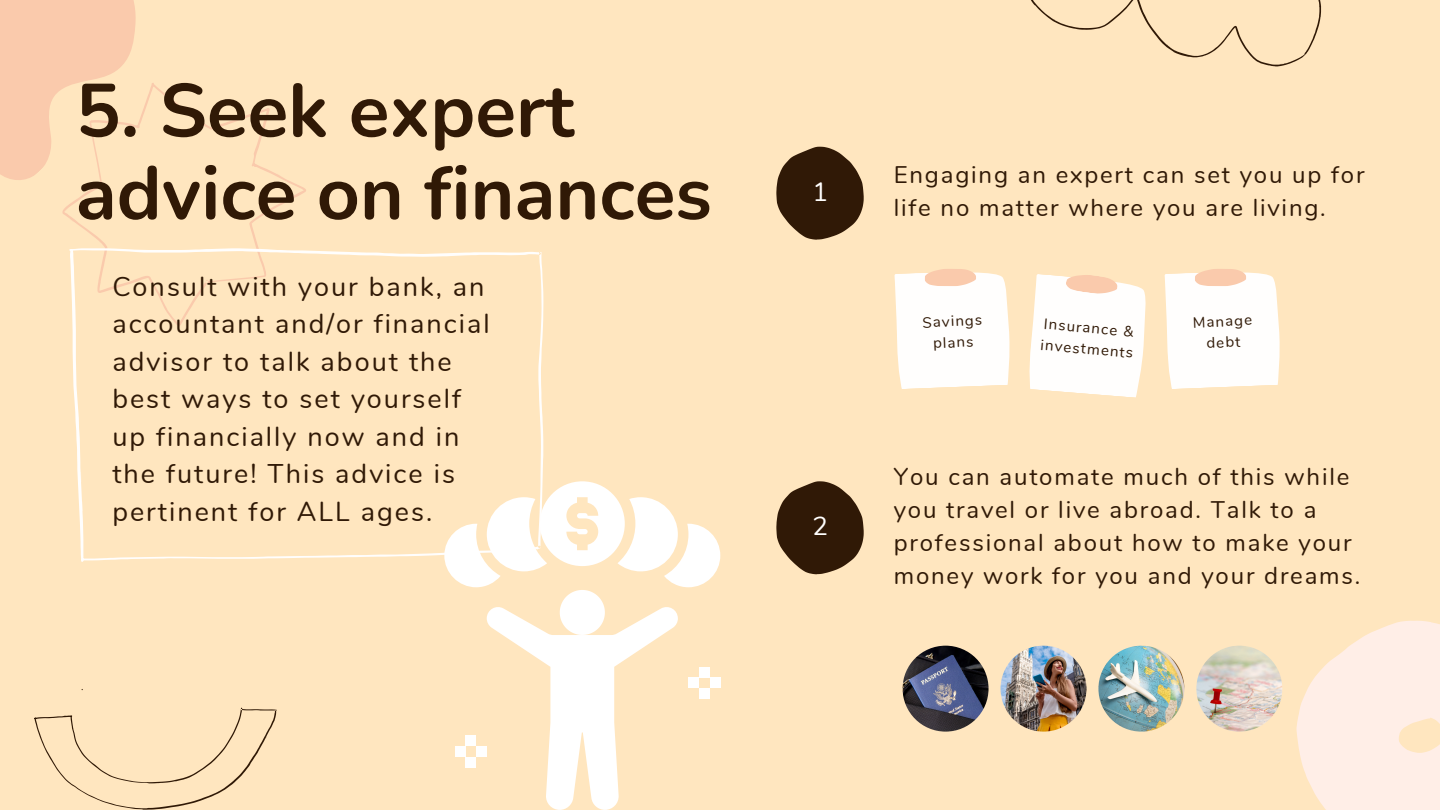
<style>
.page{position:relative;width:1440px;height:810px;background:#ffe6bf}
.page>*{position:absolute;margin:0;border:0;box-sizing:border-box;transform-origin:0 0}
.t1{font:700 75px/82.5px "Nunito";color:#301906}
.t2{font:27px/37.5px "Nunito";letter-spacing:.075em;color:#301906}
.t3{font:26px "Nunito";color:#fffefd}
.t4{font:24px/33px "Nunito";letter-spacing:.075em;color:#301906}
.t5{font:15px/21px "Nunito";color:#301906;text-align:center}
</style>
<div class="page">
<svg style="left:63px;top:108px;width:243px;height:140px"></svg>
<svg style="left:0;top:0;width:184px;height:193px"></svg>
<svg style="left:1296px;top:621px;width:144px;height:189px"></svg>
<svg style="left:69px;top:248px;width:475px;height:314px"></svg>
<svg style="left:776px;top:147px;width:88px;height:93px"></svg>
<svg style="left:776px;top:481px;width:88px;height:93px"></svg>
<svg style="left:894px;top:269px;width:116px;height:120px;background:#fef9f3"></svg>
<svg style="left:1164px;top:269px;width:116px;height:120px;background:#fef9f3"></svg>
<svg style="left:1029px;top:274px;width:117px;height:124px;background:#fef8f1"></svg>
<img style="left:903px;top:646px;width:86px;height:86px;border-radius:50%">
<img style="left:1098px;top:646px;width:86px;height:86px;border-radius:50%">
<img style="left:1001px;top:646px;width:85px;height:86px;border-radius:50%">
<img style="left:1196px;top:646px;width:86px;height:86px;border-radius:50%">
<svg style="left:34px;top:689px;width:243px;height:121px"></svg>
<svg style="left:1031px;top:0;width:290px;height:66px"></svg>
<svg style="left:444px;top:481px;width:276px;height:329px"></svg>
<div style="left:699px;top:667px;width:11px;height:10px;background:#fff"></div>
<div style="left:710px;top:677px;width:10px;height:11px;background:#fff"></div>
<div style="left:688px;top:677px;width:11px;height:11px;background:#fff"></div>
<div style="left:699px;top:688px;width:11px;height:11px;background:#fff"></div>
<div style="left:466px;top:736px;width:10px;height:10px;background:#fff"></div>
<div style="left:476px;top:746px;width:11px;height:11px;background:#fff"></div>
<div style="left:455px;top:746px;width:11px;height:11px;background:#fff"></div>
<div style="left:466px;top:757px;width:10px;height:10px;background:#fff"></div>
<p class="t1" style="left:76px;top:71px;width:638px">5. Seek expert advice on finances</p>
<p class="t2" style="left:112px;top:268px;width:379px">Consult with your bank, an accountant and/or financial advisor to talk about the best ways to set yourself up financially now and in the future! This advice is pertinent for ALL ages.</p>
<p class="t3" style="left:812px;top:175px;width:17px">1</p>
<p class="t3" style="left:812px;top:509px;width:17px">2</p>
<p class="t4" style="left:894px;top:159px;width:472px">Engaging an expert can set you up for life no matter where you are living.</p>
<p class="t5" style="left:922px;top:312px;width:61px;rotate:-3deg">Savings plans</p>
<p class="t5" style="left:1192px;top:312px;width:61px;rotate:-3deg">Manage debt</p>
<p class="t5" style="left:1044px;top:313px;width:94px;text-align:left;rotate:5deg">Insurance &amp; investments</p>
<p class="t4" style="left:894px;top:461px;width:468px">You can automate much of this while you travel or live abroad. Talk to a professional about how to make your money work for you and your dreams.</p>
</div>
